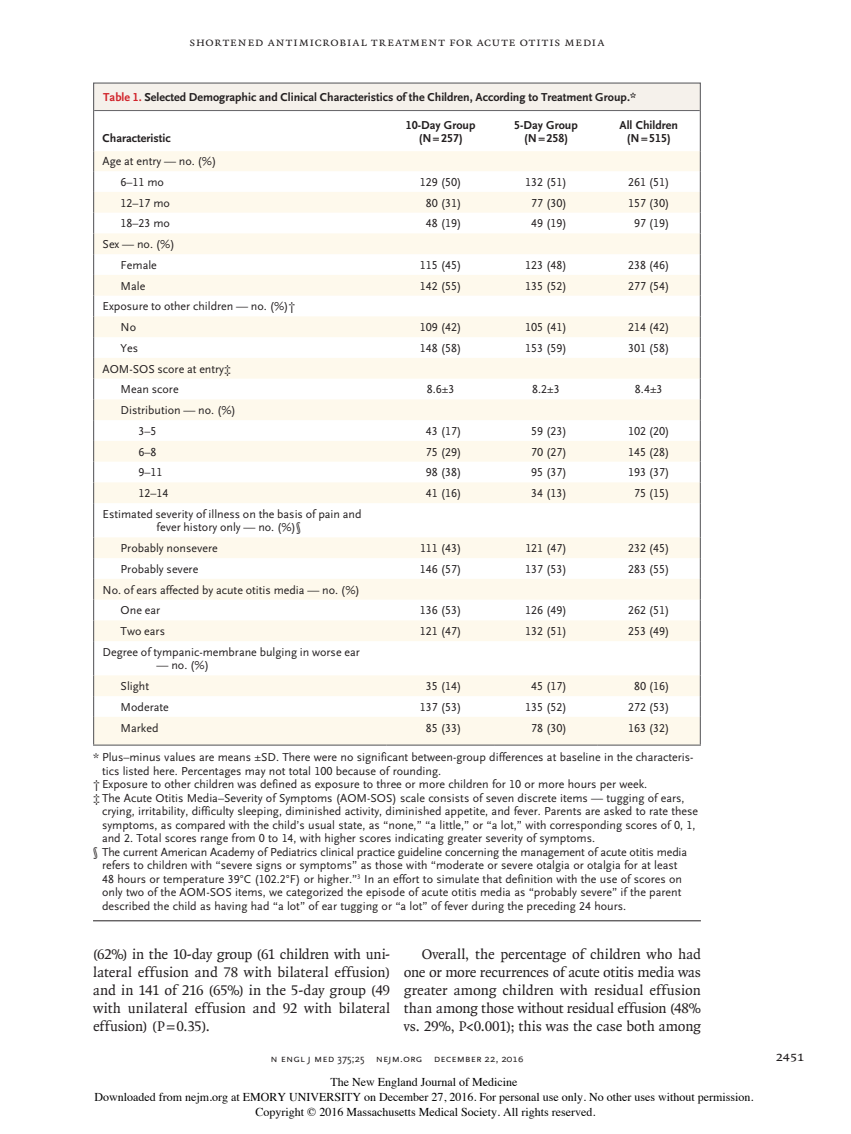
<style>
.page{position:relative;width:851px;height:1134px;background:#fff}
.page>*{position:absolute;margin:0;border:0;box-sizing:border-box;transform-origin:0 0}
.t1{font:15px/18px "OTNEJM Quadraat";color:#231f20;text-align:justify}
.t2{font:14.25px "OTNEJM Quadraat Cap";color:#231f20}
.t3{font:12.75px "OTNEJM Quadraat Small Cap";letter-spacing:.05em;color:#231f20}
.t4{font:12px/20.7px "OTNEJM Scala Sans LF";color:#231f20}
.t5{font:12px/15px "Times";color:#000;text-align:center}
.t6{font:700 12px/13.5px "OTNEJM Scala Sans LF";color:#231f20;text-align:center}
.t7{font:10.8px "OTNEJM Scala Sans LF Cap";letter-spacing:.01em;color:#231f20}
.s1{color:#d1232a}
.s2{font-family:"OTNEJM Scala Sans OSF"}
.s3{font-family:"OTNEJM Scala Sans LF Small Cap"}
</style>
<div class="page">
<svg style="left:94px;top:151px;width:605px;height:594px;fill:#fefbf3"></svg>
<hr style="left:93px;top:111px;width:1px;height:40px;background:#636366">
<hr style="left:699px;top:111px;width:1px;height:40px;background:#636366">
<svg style="left:93px;top:151px;width:1px;height:352px"></svg>
<svg style="left:699px;top:151px;width:1px;height:352px"></svg>
<hr style="left:93px;top:503px;width:1px;height:34px;background:#636366">
<hr style="left:699px;top:503px;width:1px;height:34px;background:#636366">
<svg style="left:93px;top:537px;width:1px;height:104px"></svg>
<svg style="left:699px;top:537px;width:1px;height:104px"></svg>
<hr style="left:93px;top:641px;width:1px;height:34px;background:#636366">
<hr style="left:699px;top:641px;width:1px;height:34px;background:#636366">
<svg style="left:93px;top:675px;width:1px;height:70px"></svg>
<svg style="left:699px;top:675px;width:1px;height:70px"></svg>
<hr style="left:93px;top:745px;width:293px;height:1px;background:#636366">
<hr style="left:386px;top:745px;width:109px;height:1px;background:#636366">
<hr style="left:495px;top:745px;width:102px;height:1px;background:#636366">
<hr style="left:597px;top:745px;width:104px;height:1px;background:#636366">
<div style="left:94px;top:83px;width:606px;height:28px;background:#f5f1eb"></div>
<div style="left:93px;top:82px;width:607px;height:29px;border:1px solid #636366"></div>
<hr style="left:93px;top:920px;width:607px;height:1px;background:#231f20">
<p class="t3" style="left:190px;top:35px;width:416px">Shortened Antimicrobial Treatment for Acute Otitis Media</p>
<p class="t6" style="left:103px;top:91px;width:534px"><span class="s1">Table 1.</span> Selected Demographic and Clinical Characteristics of the Children, According to Treatment Group.*</p>
<p class="t6" style="left:103px;top:132px;width:70px">Characteristic</p>
<p class="t4" style="left:121px;top:151px;width:97px;text-indent:-18px">Age at entry — no. (%)<br>6–11 mo</p>
<p class="t6" style="left:406px;top:118px;width:71px">10-Day Group (N=257)</p>
<p class="t6" style="left:514px;top:118px;width:65px">5-Day Group (N=258)</p>
<p class="t6" style="left:619px;top:118px;width:60px">All Children (N=515)</p>
<p class="t4" style="left:420px;top:172px;width:43px">129 (50)</p>
<p class="t4" style="left:525px;top:172px;width:43px">132 (51)</p>
<p class="t4" style="left:628px;top:172px;width:43px">261 (51)</p>
<p class="t4" style="left:121px;top:193px;width:51px">12–17 mo</p>
<p class="t4" style="left:426px;top:193px;width:37px">80 (31)</p>
<p class="t4" style="left:531px;top:193px;width:37px">77 (30)</p>
<p class="t4" style="left:628px;top:193px;width:43px">157 (30)</p>
<p class="t4" style="left:121px;top:213px;width:51px">18–23 mo</p>
<p class="t4" style="left:426px;top:213px;width:37px">48 (19)</p>
<p class="t4" style="left:531px;top:213px;width:37px">49 (19)</p>
<p class="t4" style="left:634px;top:213px;width:37px">97 (19)</p>
<p class="t4" style="left:103px;top:234px;width:74px;text-align:center">Sex — no. (%)<br>Female</p>
<p class="t4" style="left:420px;top:255px;width:43px">115 (45)</p>
<p class="t4" style="left:525px;top:255px;width:43px">123 (48)</p>
<p class="t4" style="left:628px;top:255px;width:43px">238 (46)</p>
<p class="t4" style="left:121px;top:276px;width:26px">Male</p>
<p class="t4" style="left:420px;top:276px;width:43px">142 (55)</p>
<p class="t4" style="left:525px;top:276px;width:43px">135 (52)</p>
<p class="t4" style="left:628px;top:276px;width:43px">277 (54)</p>
<p class="t4" style="left:121px;top:296px;width:176px;text-indent:-18px">Exposure to other children — no. (%)†<br>No</p>
<p class="t4" style="left:420px;top:317px;width:43px">109 (42)</p>
<p class="t4" style="left:525px;top:317px;width:43px">105 (41)</p>
<p class="t4" style="left:628px;top:317px;width:43px">214 (42)</p>
<p class="t4" style="left:121px;top:338px;width:19px">Yes</p>
<p class="t4" style="left:420px;top:338px;width:43px">148 (58)</p>
<p class="t4" style="left:525px;top:338px;width:43px">153 (59)</p>
<p class="t4" style="left:628px;top:338px;width:43px">301 (58)</p>
<p class="t4" style="left:121px;top:359px;width:112px;text-indent:-18px">AOM-SOS score at entry‡<br>Mean score</p>
<p class="t4" style="left:427px;top:379px;width:29px">8.6±3</p>
<p class="t4" style="left:532px;top:379px;width:29px">8.2±3</p>
<p class="t4" style="left:635px;top:379px;width:29px">8.4±3</p>
<p class="t4" style="left:139px;top:400px;width:99px;text-indent:-18px">Distribution — no. (%)<br>3–5</p>
<p class="t4" style="left:426px;top:421px;width:37px">43 (17)</p>
<p class="t4" style="left:531px;top:421px;width:37px">59 (23)</p>
<p class="t4" style="left:628px;top:421px;width:43px">102 (20)</p>
<p class="t4" style="left:139px;top:442px;width:19px">6–8</p>
<p class="t4" style="left:426px;top:442px;width:37px">75 (29)</p>
<p class="t4" style="left:531px;top:442px;width:37px">70 (27)</p>
<p class="t4" style="left:628px;top:442px;width:43px">145 (28)</p>
<p class="t4" style="left:139px;top:462px;width:25px">9–11</p>
<p class="t4" style="left:426px;top:462px;width:37px">98 (38)</p>
<p class="t4" style="left:531px;top:462px;width:37px">95 (37)</p>
<p class="t4" style="left:628px;top:462px;width:43px">193 (37)</p>
<p class="t4" style="left:139px;top:483px;width:31px">12–14</p>
<p class="t4" style="left:426px;top:483px;width:37px">41 (16)</p>
<p class="t4" style="left:531px;top:483px;width:37px">34 (13)</p>
<p class="t4" style="left:634px;top:483px;width:37px">75 (15)</p>
<p class="t4" style="left:103px;top:508px;width:260px;line-height:13.5px;text-align:center">Estimated severity of illness on the basis of pain and fever history only — no. (%)§</p>
<p class="t4" style="left:121px;top:538px;width:99px">Probably nonsevere</p>
<p class="t4" style="left:420px;top:538px;width:43px">111 (43)</p>
<p class="t4" style="left:525px;top:538px;width:43px">121 (47)</p>
<p class="t4" style="left:628px;top:538px;width:43px">232 (45)</p>
<p class="t4" style="left:121px;top:559px;width:79px">Probably severe</p>
<p class="t4" style="left:420px;top:559px;width:43px">146 (57)</p>
<p class="t4" style="left:525px;top:559px;width:43px">137 (53)</p>
<p class="t4" style="left:628px;top:559px;width:43px">283 (55)</p>
<p class="t4" style="left:121px;top:580px;width:241px;text-indent:-18px">No. of ears affected by acute otitis media — no. (%)<br>One ear</p>
<p class="t4" style="left:420px;top:600px;width:43px">136 (53)</p>
<p class="t4" style="left:525px;top:600px;width:43px">126 (49)</p>
<p class="t4" style="left:628px;top:600px;width:43px">262 (51)</p>
<p class="t4" style="left:121px;top:621px;width:46px">Two ears</p>
<p class="t4" style="left:420px;top:621px;width:43px">121 (47)</p>
<p class="t4" style="left:525px;top:621px;width:43px">132 (51)</p>
<p class="t4" style="left:628px;top:621px;width:43px">253 (49)</p>
<p class="t4" style="left:103px;top:642px;width:259px">Degree of tympanic-membrane bulging in worse ear</p>
<p class="t4" style="left:157px;top:655px;width:54px">— no. (%)</p>
<p class="t4" style="left:121px;top:676px;width:30px">Slight</p>
<p class="t4" style="left:426px;top:676px;width:37px">35 (14)</p>
<p class="t4" style="left:531px;top:676px;width:37px">45 (17)</p>
<p class="t4" style="left:634px;top:676px;width:37px">80 (16)</p>
<p class="t4" style="left:121px;top:697px;width:50px">Moderate</p>
<p class="t4" style="left:420px;top:697px;width:43px">137 (53)</p>
<p class="t4" style="left:525px;top:697px;width:43px">135 (52)</p>
<p class="t4" style="left:628px;top:697px;width:43px">272 (53)</p>
<p class="t4" style="left:121px;top:718px;width:39px">Marked</p>
<p class="t4" style="left:426px;top:718px;width:37px">85 (33)</p>
<p class="t4" style="left:531px;top:718px;width:37px">78 (30)</p>
<p class="t4" style="left:628px;top:718px;width:43px">163 (32)</p>
<p class="t4" style="left:93px;top:747px;width:602px">* Plus–minus values are means ±SD. There were no significant between-group differences at baseline in the characteris-</p>
<p class="t4" style="left:102px;top:761px;width:340px">tics listed here. Percentages may not total 100 because of rounding.</p>
<p class="t4" style="left:93px;top:774px;width:555px">† Exposure to other children was defined as exposure to three or more children for 10 or more hours per week.</p>
<p class="t4" style="left:93px;top:788px;width:593px">‡ The Acute Otitis Media–Severity of Symptoms (AOM-SOS) scale consists of seven discrete items — tugging of ears,</p>
<p class="t4" style="left:102px;top:801px;width:597px">crying, irritability, difficulty sleeping, diminished activity, diminished appetite, and fever. Parents are asked to rate these</p>
<p class="t4" style="left:102px;top:815px;width:594px">symptoms, as compared with the child’s usual state, as “none,” “a little,” or “a lot,” with corresponding scores of 0, 1,</p>
<p class="t4" style="left:102px;top:828px;width:494px">and 2. Total scores range from 0 to 14, with higher scores indicating greater severity of symptoms.</p>
<p class="t4" style="left:93px;top:842px;width:595px">§ The current American Academy of Pediatrics clinical practice guideline concerning the management of acute otitis media</p>
<p class="t4" style="left:102px;top:855px;width:577px">refers to children with “severe signs or symptoms” as those with “moderate or severe otalgia or otalgia for at least</p>
<p class="t4" style="left:102px;top:869px;width:581px">48 hours or temperature 39°C (102.2°F) or higher.”<sup>3</sup> In an effort to simulate that definition with the use of scores on</p>
<p class="t4" style="left:102px;top:882px;width:581px">only two of the AOM-SOS items, we categorized the episode of acute otitis media as “probably severe” if the parent</p>
<p class="t4" style="left:102px;top:896px;width:525px">described the child as having had “a lot” of ear tugging or “a lot” of fever during the preceding 24 hours.</p>
<p class="t1" style="left:93px;top:945px;width:299px">(62%) in the 10-day group (61 children with uni&shy;lateral effusion and 78 with bilateral effusion) and in 141 of 216 (65%) in the 5-day group (49 with unilateral effusion and 92 with bilateral effusion) (P=0.35).</p>
<p class="t1" style="left:403px;top:945px;width:299px;text-indent:18px">Overall, the percentage of children who had one or more recurrences of acute otitis media was greater among children with residual effusion than among those without residual effusion (48% vs. 29%, P&lt;0.001); this was the case both among</p>
<p class="t7" style="left:270px;top:1053px;width:254px">n engl j med <span class="s2">375;25</span> nejm.org <span class="s3">December 22, 2016</span></p>
<p class="t2" style="left:775px;top:1048px;width:30px">2451</p>
<p class="t5" style="left:94px;top:1076px;width:660px">The New England Journal of Medicine<br>Downloaded from nejm.org at EMORY UNIVERSITY on December 27, 2016. For personal use only. No other uses without permission.<br>Copyright © 2016 Massachusetts Medical Society. All rights reserved.</p>
</div>
